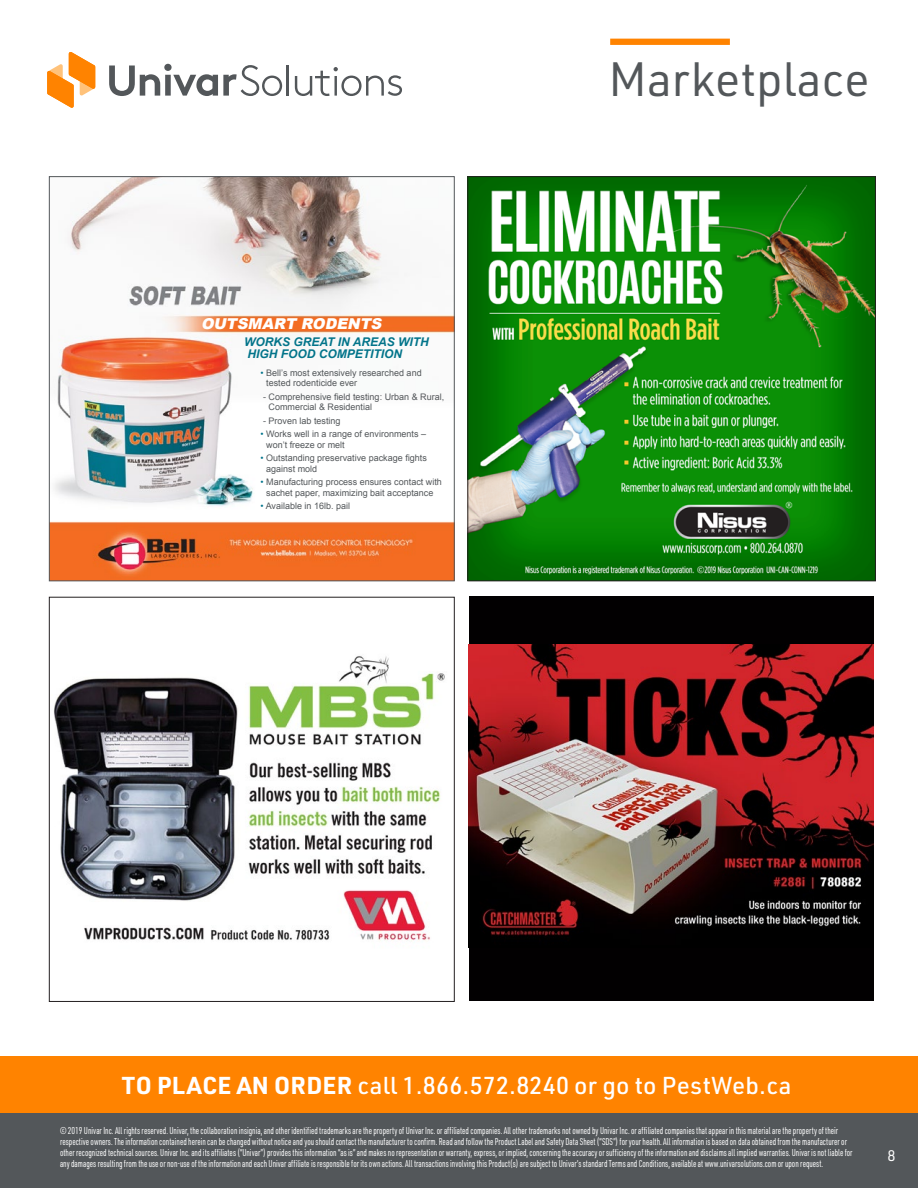
<style>
.page{position:relative;width:918px;height:1188px;background:#fff}
.page>*{position:absolute;margin:0;border:0;box-sizing:border-box;transform-origin:0 0}
.t1{font:47.25px "URWDIN";color:#53575a}
.t2{font:500 24px "URWDIN";letter-spacing:.01em;color:#fff}
.t3{font:italic 900 15px "Arial";color:#fff}
.t4{font:15px "URWDIN";color:#fff}
.t5{font:italic 700 12px "Arial";color:#02748a}
.t6{font:9.75px/11.2px "URWDIN Cond";color:#fff;scale:.9 1}
.t7{font:9px/10.5px "Arial";color:#53575a}
.s1{color:#00748b}
.s2{font-weight:700}
</style>
<div class="page">
<svg style="left:109px;top:64px;width:173px;height:32px"></svg>
<hr style="left:287px;top:65px;width:2px;height:31px;background:#53575a">
<svg style="left:295px;top:67px;width:107px;height:29px"></svg>
<svg style="left:47px;top:52px;width:48px;height:56px"></svg>
<div style="left:610px;top:39px;width:120px;height:6px;background:#ff8300"></div>
<div style="left:0;top:1057px;width:918px;height:68px;background:#ff8300"></div>
<div style="left:0;top:1113px;width:918px;height:75px;background:#53575a"></div>
<img style="left:469px;top:178px;width:405px;height:401px">
<div style="left:469px;top:596px;width:405px;height:405px;background:#020001"></div>
<img style="left:469px;top:645px;width:405px;height:291px">
<img style="left:51px;top:178px;width:402px;height:401px">
<img style="left:53px;top:656px;width:392px;height:285px">
<p class="t3" style="left:201px;top:313px;width:186px">OUTSMART RODENTS</p>
<p class="t5" style="left:244px;top:334px;width:186px">WORKS GREAT IN AREAS WITH</p>
<p class="t5" style="left:247px;top:346px;width:156px">HIGH FOOD COMPETITION</p>
<p class="t7" style="left:266px;top:368px;width:157px;text-indent:-6px"><span class="s1">•</span> Bell’s most extensively researched and tested rodenticide ever</p>
<p class="t7" style="left:269px;top:392px;width:177px;text-indent:-5px">- Comprehensive field testing: Urban &amp; Rural,<br>Commercial &amp; Residential</p>
<p class="t7" style="left:263px;top:416px;width:79px">- Proven lab testing</p>
<p class="t7" style="left:266px;top:429px;width:161px;text-indent:-6px"><span class="s1">•</span> Works well in a range of environments – won’t freeze or melt</p>
<p class="t7" style="left:266px;top:453px;width:162px;text-indent:-6px"><span class="s1">•</span> Outstanding preservative package fights against mold</p>
<p class="t7" style="left:261px;top:477px;width:183px;text-align:center"><span class="s1">•</span> Manufacturing process ensures contact with sachet paper, maximizing bait acceptance</p>
<p class="t7" style="left:261px;top:501px;width:91px"><span class="s1">•</span> Available in 16lb. pail</p>
<p class="t1" style="left:609px;top:48px;width:263px">Marketplace</p>
<p class="t2" style="left:122px;top:1070px;width:671px"><span class="s2">TO PLACE AN ORDER</span> call 1.866.572.8240 or go to PestWeb.ca</p>
<p class="t6" style="left:60px;top:1124px;width:882px">© 2019 Univar Inc. All rights reserved. Univar, the collaboration insignia, and other identified trademarks are the property of Univar Inc. or affiliated companies. All other trademarks not owned by Univar Inc. or affiliated companies that appear in this material are the property of their respective owners. The information contained herein can be changed without notice and you should contact the manufacturer to confirm. Read and follow the Product Label and Safety Data Sheet (“SDS”) for your health. All information is based on data obtained from the manufacturer or other recognized technical sources. Univar Inc. and its affiliates (“Univar”) provides this information “as is” and makes no representation or warranty, express, or implied, concerning the accuracy or sufficiency of the information and disclaims all implied warranties. Univar is not liable for any damages resulting from the use or non-use of the information and each Univar affiliate is responsible for its own actions. All transactions involving this Product(s) are subject to Univar’s standard Terms and Conditions, available at www.univarsolutions.com or upon request.</p>
<h3 class="t4" style="left:887px;top:1146px;width:10px">8</h3>
</div>
